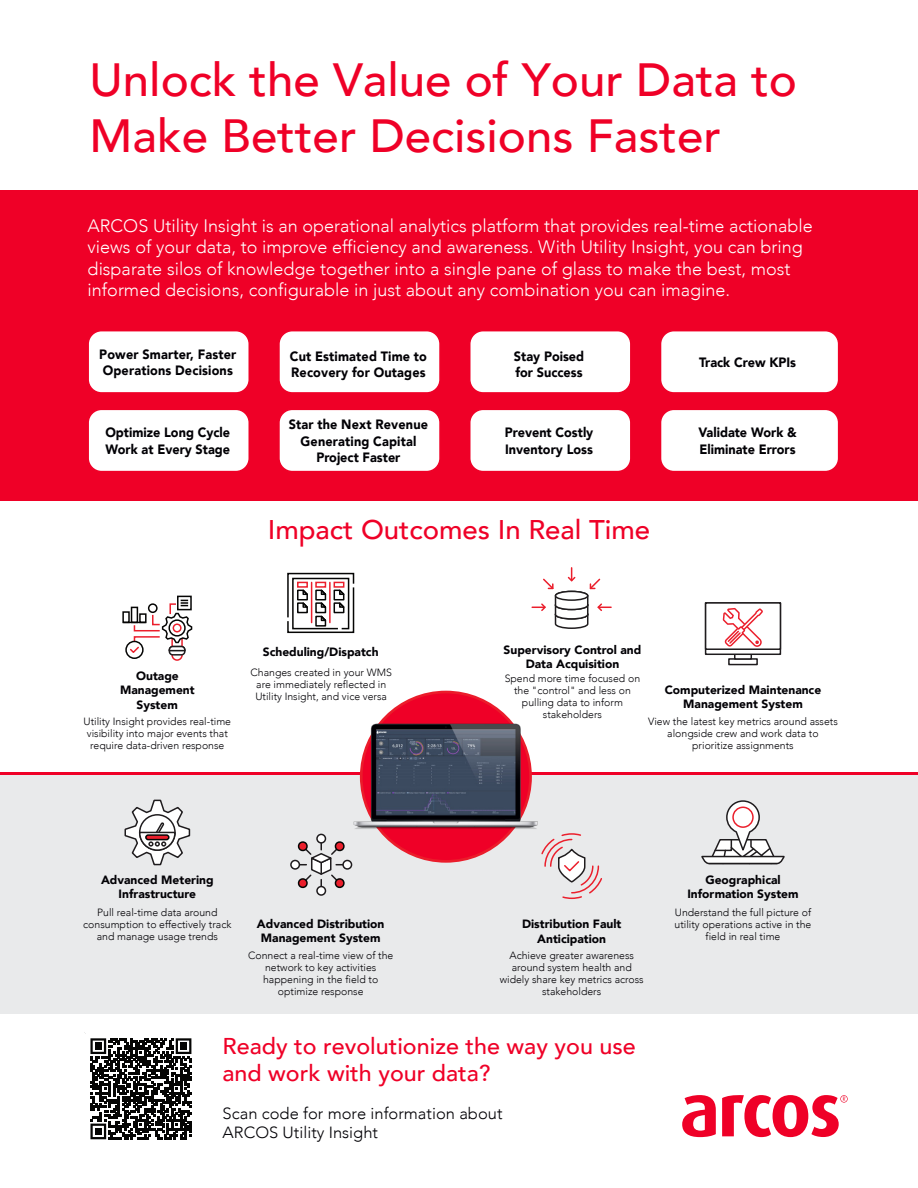
<style>
.page{position:relative;width:918px;height:1188px;background:#fff}
.page>*{position:absolute;margin:0;border:0;box-sizing:border-box;transform-origin:0 0}
.t1{font:500 46.5px/55.8px "Avenir";color:#ef0027}
.t2{font:500 27px "Avenir";color:#ef0027}
.t3{font:500 22.8px/27.5px "Avenir";color:#ef0027}
.t4{font:300 18px/21.6px "Avenir";color:#fff}
.t5{font:300 16.2px/19.5px "Avenir";color:#020105}
.t6{font:900 13.5px/16.2px "Avenir";color:#020105;scale:.94 1}
.t7{font:900 12px/14.4px "Avenir";color:#020105;text-align:center}
.t8{font:300 10.5px/12px "Avenir";color:#020105;text-align:center}
</style>
<div class="page">
<div style="left:0;top:190px;width:918px;height:311px;background:#ef0027"></div>
<div style="left:0;top:775px;width:918px;height:238px;background:#e9eaeb"></div>
<hr style="left:0;top:772px;width:918px;height:3px;background:#ef0027">
<div style="left:88px;top:331px;width:161px;height:62px;background:#fff;border-radius:13px"></div>
<div style="left:87px;top:330px;width:163px;height:64px;border:2px solid #ef0027;border-radius:13px"></div>
<div style="left:88px;top:409px;width:161px;height:63px;background:#fff;border-radius:13px"></div>
<div style="left:87px;top:409px;width:163px;height:63px;border:2px solid #ef0027;border-radius:13px"></div>
<div style="left:279px;top:331px;width:161px;height:62px;background:#fff;border-radius:13px"></div>
<div style="left:278px;top:330px;width:163px;height:64px;border:2px solid #ef0027;border-radius:13px"></div>
<div style="left:279px;top:409px;width:161px;height:63px;background:#fff;border-radius:13px"></div>
<div style="left:278px;top:409px;width:163px;height:63px;border:2px solid #ef0027;border-radius:13px"></div>
<div style="left:470px;top:331px;width:161px;height:62px;background:#fff;border-radius:13px"></div>
<div style="left:469px;top:330px;width:163px;height:64px;border:2px solid #ef0027;border-radius:13px"></div>
<div style="left:470px;top:409px;width:161px;height:63px;background:#fff;border-radius:13px"></div>
<div style="left:469px;top:409px;width:163px;height:63px;border:2px solid #ef0027;border-radius:13px"></div>
<div style="left:661px;top:331px;width:178px;height:62px;background:#fff;border-radius:13px"></div>
<div style="left:660px;top:330px;width:179px;height:64px;border:2px solid #ef0027;border-radius:13px"></div>
<div style="left:661px;top:409px;width:178px;height:63px;background:#fff;border-radius:13px"></div>
<div style="left:660px;top:409px;width:179px;height:63px;border:2px solid #ef0027;border-radius:13px"></div>
<svg style="left:682px;top:1095px;width:34px;height:42px"></svg>
<svg style="left:722px;top:1095px;width:126px;height:42px"></svg>
<svg style="left:84px;top:1032px;width:107px;height:107px"></svg>
<div style="left:361px;top:692px;width:170px;height:169px;background:#ef0027;border-radius:50%"></div>
<img style="left:353px;top:703px;width:185px;height:147px">
<svg style="left:124px;top:799px;width:67px;height:67px"></svg>
<div style="left:343px;top:860px;width:9px;height:9px;background:#fff;border-radius:50%"></div>
<div style="left:342px;top:860px;width:10px;height:10px;border:2px solid #1f1c1e;border-radius:50%"></div>
<div style="left:317px;top:887px;width:8px;height:8px;background:#fff;border-radius:50%"></div>
<div style="left:316px;top:886px;width:10px;height:10px;border:2px solid #1f1c1e;border-radius:50%"></div>
<div style="left:291px;top:860px;width:8px;height:9px;background:#fff;border-radius:50%"></div>
<div style="left:290px;top:860px;width:10px;height:10px;border:2px solid #1f1c1e;border-radius:50%"></div>
<div style="left:317px;top:834px;width:8px;height:9px;background:#fff;border-radius:50%"></div>
<div style="left:316px;top:834px;width:10px;height:10px;border:2px solid #1f1c1e;border-radius:50%"></div>
<svg style="left:295px;top:839px;width:52px;height:52px"></svg>
<svg style="left:541px;top:833px;width:61px;height:67px"></svg>
<svg style="left:701px;top:800px;width:84px;height:65px"></svg>
<div style="left:732px;top:807px;width:22px;height:21px;border:2px solid #eb1f2c;border-radius:50%"></div>
<svg style="left:728px;top:658px;width:30px;height:7px"></svg>
<div style="left:734px;top:648px;width:18px;height:12px;background:#fff;border:2px solid #1f1c1e"></div>
<div style="left:705px;top:602px;width:76px;height:53px;background:#fff;border:2px solid #1f1c1e"></div>
<div style="left:705px;top:602px;width:76px;height:48px;background:#fff;border:2px solid #1f1c1e"></div>
<svg style="left:723px;top:608px;width:40px;height:39px"></svg>
<svg style="left:532px;top:568px;width:79px;height:61px"></svg>
<div style="left:556px;top:591px;width:32px;height:9px;background:#fff;border-radius:50%"></div>
<div style="left:555px;top:591px;width:33px;height:10px;border:2px solid #1f1c1e;border-radius:50%"></div>
<svg style="left:122px;top:611px;width:1px;height:12px"></svg>
<svg style="left:177px;top:596px;width:15px;height:4px"></svg>
<svg style="left:123px;top:600px;width:69px;height:61px"></svg>
<svg style="left:287px;top:572px;width:68px;height:62px"></svg>
<h1 class="t1" style="left:90px;top:49px;width:709px">Unlock the Value of Your Data to<br>Make Better Decisions Faster</h1>
<p class="t4" style="left:88px;top:215px;width:727px">ARCOS Utility Insight is an operational analytics platform that provides real-time actionable views of your data, to improve efficiency and awareness. With Utility Insight, you can bring disparate silos of knowledge together into a single pane of glass to make the best, most informed decisions, configurable in just about any combination you can imagine.</p>
<p class="t6" style="left:99px;top:346px;width:147px">Power Smarter, Faster<br>Operations Decisions</p>
<p class="t6" style="left:290px;top:348px;width:147px">Cut Estimated Time to<br>Recovery for Outages</p>
<p class="t6" style="left:514px;top:348px;width:76px">Stay Poised for Success</p>
<p class="t6" style="left:699px;top:354px;width:105px">Track Crew KPIs</p>
<p class="t6" style="left:105px;top:424px;width:134px">Optimize Long Cycle<br>Work at Every Stage</p>
<p class="t6" style="left:289px;top:416px;width:150px;text-align:center">Star the Next Revenue<br>Generating Capital<br>Project Faster</p>
<p class="t6" style="left:505px;top:424px;width:96px">Prevent Costly<br>Inventory Loss</p>
<p class="t6" style="left:698px;top:424px;width:106px">Validate Work &amp;<br>Eliminate Errors</p>
<h2 class="t2" style="left:268px;top:506px;width:384px">Impact Outcomes In Real Time</h2>
<p class="t7" style="left:504px;top:642px;width:139px">Supervisory Control and<br>Data Acquisition</p>
<p class="t8" style="left:505px;top:672px;width:137px">Spend more time focused on the "control" and less on pulling data to inform stakeholders</p>
<p class="t7" style="left:263px;top:645px;width:117px">Scheduling/Dispatch</p>
<p class="t8" style="left:251px;top:667px;width:143px">Changes created in your WMS are immediately reflected in<br>Utility Insight, and vice versa</p>
<p class="t7" style="left:120px;top:668px;width:76px">Outage<br>Management<br>System</p>
<p class="t7" style="left:665px;top:682px;width:158px">Computerized Maintenance<br>Management System</p>
<p class="t8" style="left:84px;top:716px;width:149px">Utility Insight provides real-time visibility into major events that require data-driven response</p>
<p class="t8" style="left:648px;top:716px;width:191px">View the latest key metrics around assets alongside crew and work data to prioritize assignments</p>
<p class="t7" style="left:101px;top:872px;width:114px">Advanced Metering<br>Infrastructure</p>
<p class="t8" style="left:83px;top:907px;width:150px">Pull real-time data around consumption to effectively track and manage usage trends</p>
<p class="t7" style="left:257px;top:916px;width:129px">Advanced Distribution<br>Management System</p>
<p class="t8" style="left:248px;top:950px;width:147px">Connect a real-time view of the network to key activities happening in the field to optimize response</p>
<p class="t7" style="left:522px;top:917px;width:101px">Distribution Fault<br>Anticipation</p>
<p class="t8" style="left:500px;top:950px;width:145px">Achieve greater awareness around system health and widely share key metrics across stakeholders</p>
<h3 class="t3" style="left:223px;top:1031px;width:415px">Ready to revolutionize the way you use and work with your data?</h3>
<h3 class="t5" style="left:223px;top:1103px;width:281px">Scan code for more information about<br>ARCOS Utility Insight</h3>
<p class="t7" style="left:687px;top:872px;width:113px">Geographical<br>Information System</p>
<p class="t8" style="left:675px;top:907px;width:138px">Understand the full picture of utility operations active in the field in real time</p>
</div>
